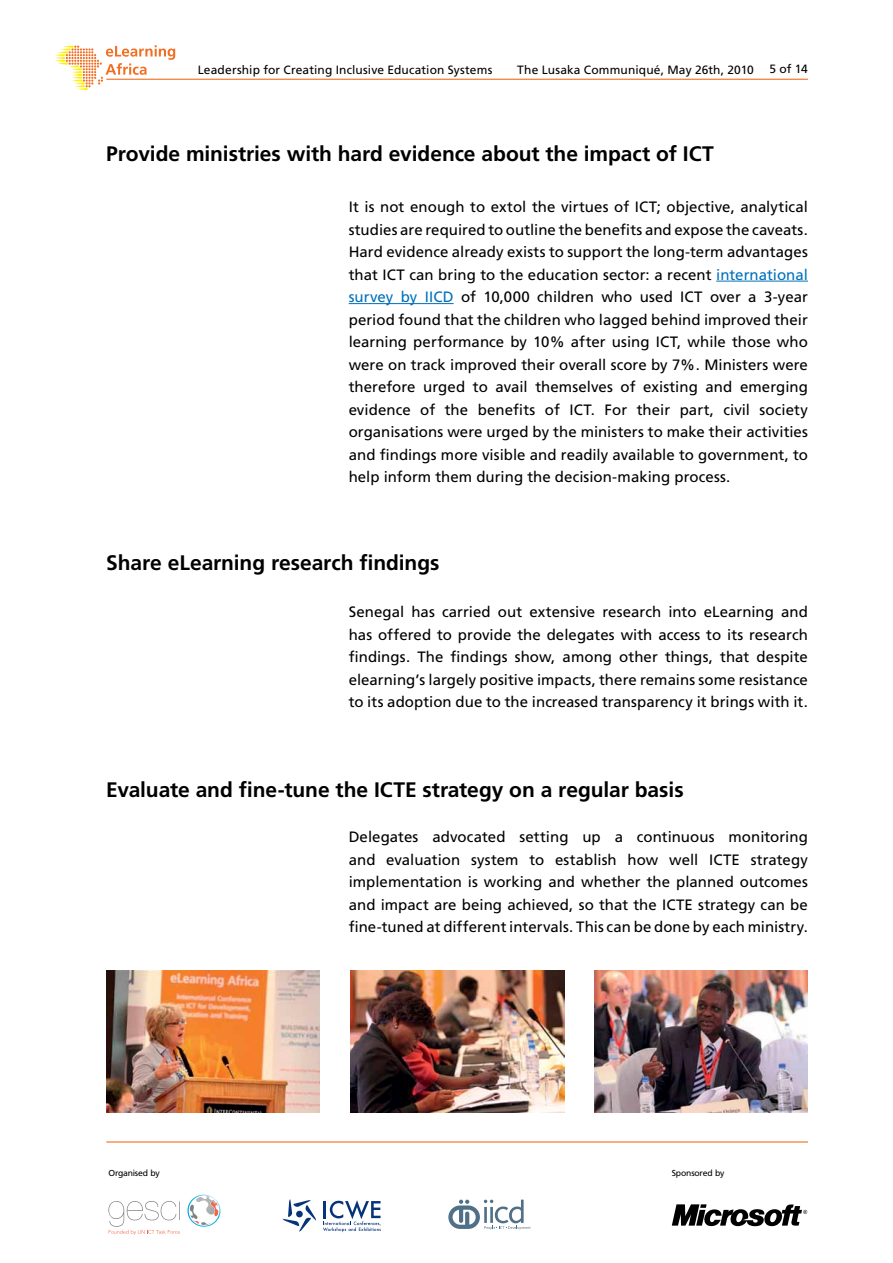
<style>
.page{position:relative;width:893px;height:1263px;background:#fff}
.page>*{position:absolute;margin:0;border:0;box-sizing:border-box;transform-origin:0 0}
.t1{font:700 21px "Frutiger";letter-spacing:-.005em;color:#000}
.t2{font:15px/22.5px "Frutiger";letter-spacing:.005em;color:#000;text-align:justify}
.t3{font:12px "Frutiger";letter-spacing:.01em;color:#000}
.t4{font:8.7px "Frutiger";letter-spacing:-.02em;color:#000}
.s1{color:#0071bb}
</style>
<div class="page">
<hr style="left:106px;top:79px;width:702px;height:1px;background:#f26e21">
<svg style="left:55px;top:45px;width:120px;height:45px"></svg>
<svg style="left:672px;top:1204px;width:136px;height:22px"></svg>
<svg style="left:187px;top:1194px;width:33px;height:32px"></svg>
<svg style="left:108px;top:1201px;width:72px;height:34px"></svg>
<svg style="left:282px;top:1199px;width:34px;height:33px"></svg>
<div style="left:296px;top:1211px;width:7px;height:6px;background:#06347a;border-radius:50%"></div>
<svg style="left:323px;top:1200px;width:58px;height:32px"></svg>
<svg style="left:448px;top:1199px;width:83px;height:31px"></svg>
<hr style="left:106px;top:1141px;width:702px;height:1px;background:#f26e21">
<hr style="left:716px;top:281px;width:92px;height:1px;background:#0071bb">
<hr style="left:349px;top:303px;width:105px;height:1px;background:#0071bb">
<img style="left:594px;top:970px;width:214px;height:143px">
<img style="left:350px;top:970px;width:214px;height:143px">
<img style="left:106px;top:970px;width:213px;height:142px">
<p class="t3" style="left:198px;top:62px;width:296px">Leadership for Creating Inclusive Education Systems</p>
<p class="t3" style="left:517px;top:62px;width:238px">The Lusaka Communiqué, May 26th, 2010</p>
<p class="t3" style="left:769px;top:62px;width:40px">5 of 14</p>
<h1 class="t1" style="left:106px;top:141px;width:609px">Provide ministries with hard evidence about the impact of ICT</h1>
<p class="t2" style="left:349px;top:195px;width:461px">It is not enough to extol the virtues of ICT; objective, analytical studies are required to outline the benefits and expose the caveats.<br>Hard evidence already exists to support the long-term advantages that ICT can bring to the education sector: a recent <span class="s1">international survey by IICD</span> of 10,000 children who used ICT over a 3-year period found that the children who lagged behind improved their learning performance by 10% after using ICT, while those who were on track improved their overall score by 7%. Ministers were therefore urged to avail themselves of existing and emerging evidence of the benefits of ICT. For their part, civil society organisations were urged by the ministers to make their activities and findings more visible and readily available to government, to help inform them during the decision-making process.</p>
<h1 class="t1" style="left:106px;top:551px;width:335px">Share eLearning research findings</h1>
<p class="t2" style="left:349px;top:600px;width:461px">Senegal has carried out extensive research into eLearning and has offered to provide the delegates with access to its research findings. The findings show, among other things, that despite elearning’s largely positive impacts, there remains some resistance to its adoption due to the increased transparency it brings with it.</p>
<h1 class="t1" style="left:106px;top:777px;width:579px">Evaluate and fine-tune the ICTE strategy on a regular basis</h1>
<p class="t2" style="left:349px;top:825px;width:461px">Delegates advocated setting up a continuous monitoring and evaluation system to establish how well ICTE strategy implementation is working and whether the planned outcomes and impact are being achieved, so that the ICTE strategy can be fine-tuned at different intervals. This can be done by each ministry.</p>
<p class="t4" style="left:108px;top:1168px;width:53px">Organised by</p>
<p class="t4" style="left:672px;top:1168px;width:54px">Sponsored by</p>
</div>
